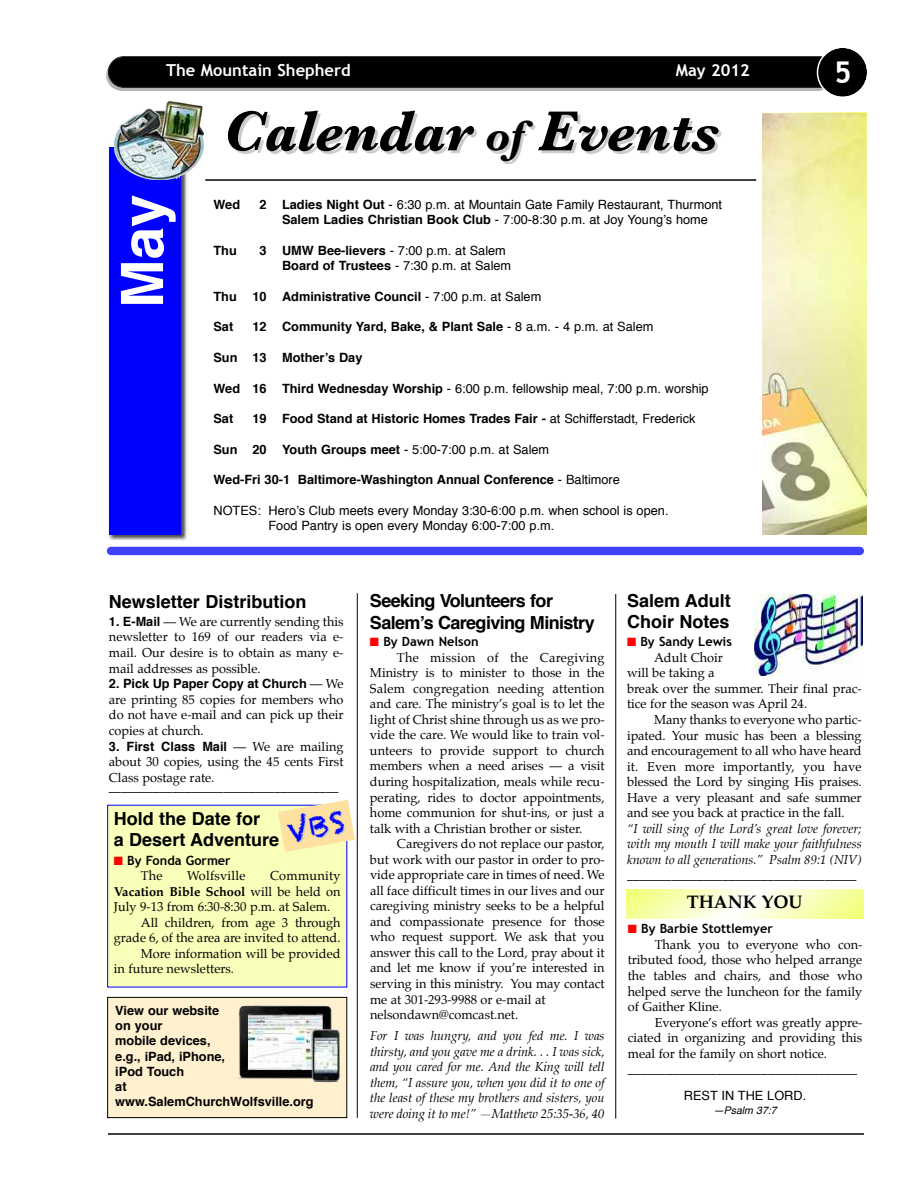
<style>
.page{position:relative;width:918px;height:1188px;background:#fff}
.page>*{position:absolute;margin:0;border:0;box-sizing:border-box;transform-origin:0 0}
.t1{font:italic 700 58.5px "Baskerville";letter-spacing:-.005em;color:#000}
.t2{font:700 58.5px "Helvetica";color:#fff}
.t3{font:700 30px "Trebuchet MS";color:#fff}
.t4{font:700 18px/21.6px "Helvetica";color:#000}
.t5{font:700 18px/21.6px "Helvetica";letter-spacing:-.035em;color:#000}
.t6{font:700 18px "Palatino";color:#000}
.t7{font:700 16.5px "Trebuchet MS";color:#fff}
.t8{font:12.75px/15.6px "Palatino";color:#000;text-align:justify}
.t9{font:12.75px/15.3px "Helvetica";color:#000}
.t10{font:700 12.75px/15.3px "Helvetica";color:#000}
.t11{font:italic 12.75px/15.6px "Palatino";letter-spacing:-.005em;color:#000;text-align:justify}
.t12{font:700 12.75px "Trebuchet MS";color:#000}
.t13{font:700 12.75px "Palatino";color:#000}
.t14{font:12.75px "Palatino";letter-spacing:.02em;color:#000}
.t15{font:italic 10.5px "Helvetica";color:#000}
.s1{font-size:45px}
.s2{font-weight:700}
.s3{font-weight:400}
.s4{font-family:"Helvetica";font-weight:700}
.s5{font-family:"Palatino";font-weight:400}
.s6{color:#f00}
</style>
<div class="page">
<div style="left:106px;top:59px;width:728px;height:32px;background:#b3b3b3;border-radius:16px"></div>
<div style="left:109px;top:57px;width:726px;height:30px;background:#000;border-radius:15px"></div>
<div style="left:108px;top:56px;width:727px;height:32px;border:2px solid #000;border-radius:16px"></div>
<svg style="left:817px;top:48px;width:50px;height:49px"></svg>
<hr style="left:108px;top:1133px;width:756px;height:2px;background:#000">
<hr style="left:205px;top:179px;width:551px;height:2px;background:#000">
<img style="left:109px;top:179px;width:79px;height:362px">
<div style="left:109px;top:147px;width:72px;height:387px;background:#00f"></div>
<img style="left:114px;top:100px;width:90px;height:79px">
<img style="left:763px;top:113px;width:103px;height:421px">
<hr style="left:357px;top:593px;width:1px;height:525px;background:#000">
<hr style="left:615px;top:594px;width:1px;height:525px;background:#000">
<div style="left:107px;top:547px;width:757px;height:8px;background:#4040ff;border-radius:4px"></div>
<div style="left:108px;top:805px;width:239px;height:182px;background:#f8ffb9"></div>
<div style="left:108px;top:997px;width:239px;height:121px;background:#fff0d0"></div>
<div style="left:107px;top:997px;width:240px;height:121px;border:1px solid #000"></div>
<img style="left:236px;top:1005px;width:104px;height:77px">
<svg style="left:626px;top:889px;width:237px;height:29px;background:#f8ffbf"></svg>
<img style="left:755px;top:594px;width:108px;height:81px">
<svg style="left:278px;top:800px;width:77px;height:52px"></svg>
<p class="t7" style="left:166px;top:61px;width:186px">The Mountain Shepherd</p>
<p class="t7" style="left:676px;top:61px;width:76px">May 2012</p>
<h2 class="t3" style="left:834px;top:54px;width:19px">5</h2>
<h1 class="t1" style="left:223px;top:99px;width:498px">Calendar <span class="s1">of</span> Events</h1>
<h1 class="t2" style="left:118px;top:308px;width:115px;rotate:-90deg">May</h1>
<p class="t10" style="left:213px;top:198px;width:28px">Wed</p>
<p class="t9" style="left:282px;top:198px;width:442px;text-indent:-23px"><span class="s2">2 Ladies Night Out</span> - 6:30 p.m. at Mountain Gate Family Restaurant, Thurmont <span class="s2">salem Ladies Christian Book Club</span> - 7:00-8:30 p.m. at Joy Young’s home</p>
<p class="t10" style="left:213px;top:244px;width:25px">Thu</p>
<p class="t9" style="left:282px;top:244px;width:231px;text-indent:-23px"><span class="s2">3 UMW Bee-lievers</span> - 7:00 p.m. at Salem<br><span class="s2">Board of Trustees</span> - 7:30 p.m. at Salem</p>
<p class="t10" style="left:213px;top:290px;width:329px">Thu 10 Administrative Council <span class="s3">- 7:00 p.m. at Salem</span></p>
<p class="t10" style="left:213px;top:320px;width:21px">sat</p>
<p class="t10" style="left:252px;top:320px;width:402px">12 Community yard, Bake, &amp; Plant sale <span class="s3">- 8 a.m. - 4 p.m. at Salem</span></p>
<p class="t10" style="left:213px;top:351px;width:150px">sun 13 Mother’s day</p>
<p class="t9" style="left:213px;top:382px;width:497px"><span class="s2">Wed 16 Third Wednesday Worship</span> - 6:00 p.m. fellowship meal, 7:00 p.m. worship</p>
<p class="t10" style="left:213px;top:412px;width:21px">sat</p>
<p class="t10" style="left:252px;top:412px;width:445px">19 Food stand at Historic Homes Trades Fair - <span class="s3">at Schifferstadt, Frederick</span></p>
<p class="t9" style="left:213px;top:443px;width:337px"><span class="s2">sun 20 youth Groups meet</span> - 5:00-7:00 p.m. at Salem</p>
<p class="t10" style="left:213px;top:473px;width:408px">Wed-Fri 30-1 Baltimore-Washington Annual Conference <span class="s3">- Baltimore</span></p>
<p class="t9" style="left:268px;top:504px;width:402px;text-indent:-55px">NOTES: Hero’s Club meets every Monday 3:30-6:00 p.m. when school is open.<br>Food Pantry is open every Monday 6:00-7:00 p.m.</p>
<h3 class="t4" style="left:109px;top:592px;width:199px">Newsletter distribution</h3>
<p class="t8" style="left:109px;top:615px;width:236px"><span class="s4">1. e-Mail</span> — We are currently sending this newsletter to 169 of our readers via e&shy;mail. Our desire is to obtain as many e&shy;mail addresses as possible.</p>
<p class="t10" style="left:109px;top:677px;width:236px">2. Pick Up Paper Copy at Church <span class="s5">— We</span></p>
<p class="t8" style="left:109px;top:693px;width:236px">are printing 85 copies for members who do not have e-mail and can pick up their copies at church.</p>
<p class="t10" style="left:109px;top:740px;width:236px">3. First Class Mail <span class="s5">— We are mailing</span></p>
<p class="t8" style="left:109px;top:755px;width:236px">about 30 copies, using the 45 cents First<br>Class postage rate.</p>
<p class="t8" style="left:109px;top:779px;width:231px">____________________________________</p>
<h3 class="t4" style="left:114px;top:809px;width:167px">Hold the date for<br>a desert Adventure</h3>
<p class="t12" style="left:114px;top:853px;width:118px"><span class="s6">■</span> By Fonda Gormer</p>
<p class="t8" style="left:141px;top:869px;width:23px">The</p>
<p class="t14" style="left:187px;top:870px;width:60px">Wolfsville</p>
<p class="t14" style="left:270px;top:870px;width:72px">Community</p>
<p class="t13" style="left:114px;top:885px;width:228px">Vacation Bible School <span class="s3">will be held on</span></p>
<p class="t8" style="left:114px;top:900px;width:218px">July 9-13 from 6:30-8:30 p.m. at Salem.</p>
<p class="t8" style="left:141px;top:915px;width:201px">All children, from age 3 through</p>
<p class="t8" style="left:114px;top:931px;width:228px">grade 6, of the area are invited to attend.</p>
<p class="t8" style="left:141px;top:947px;width:201px">More information will be provided</p>
<p class="t8" style="left:114px;top:962px;width:122px">in future newsletters.</p>
<p class="t10" style="left:115px;top:1004px;width:200px">View our website<br>on your<br>mobile devices,<br>e.g., iPad, iPhone,<br>iPod Touch<br>at www.salemChurchWolfsville.org</p>
<h3 class="t5" style="left:370px;top:591px;width:226px">seeking Volunteers for salem’s Caregiving Ministry</h3>
<p class="t12" style="left:370px;top:634px;width:110px"><span class="s6">■</span> By Dawn Nelson</p>
<p class="t8" style="left:370px;top:650px;width:236px;text-indent:27px">The mission of the Caregiving Ministry is to minister to those in the Salem congregation needing attention and care. The ministry’s goal is to let the light of Christ shine through us as we pro&shy;vide the care. We would like to train vol&shy;unteers to provide support to church members when a need arises — a visit during hospitalization, meals while recu&shy;perating, rides to doctor appointments, home communion for shut-ins, or just a talk with a Christian brother or sister.</p>
<p class="t8" style="left:370px;top:837px;width:236px;text-align:left;text-indent:27px">Caregivers do not replace our pastor, but work with our pastor in order to pro&shy;vide appropriate care in times of need. We all face difficult times in our lives and our caregiving ministry seeks to be a helpful and compassionate presence for those who request support. We ask that you answer this call to the Lord, pray about it and let me know if you’re interested in serving in this ministry. You may contact me at 301-293-9988 or e-mail at nelsondawn@comcast.net.</p>
<p class="t11" style="left:370px;top:1029px;width:236px">For I was hungry, and you fed me. I was thirsty, and you gave me a drink. . . I was sick, and you cared for me. And the King will tell them, “I assure you, when you did it to one of the least of these my brothers and sisters, you were doing it to me!” —Matthew 25:35-36, 40</p>
<h3 class="t4" style="left:627px;top:591px;width:105px">salem Adult<br>Choir Notes</h3>
<p class="t12" style="left:627px;top:634px;width:106px"><span class="s6">■</span> By Sandy Lewis</p>
<p class="t8" style="left:627px;top:651px;width:236px;text-align:left;text-indent:27px">Adult Choir<br>will be taking a<br>break over the summer. Their final prac&shy;tice for the season was April 24.</p>
<p class="t8" style="left:627px;top:713px;width:236px;text-indent:27px">Many thanks to everyone who partic&shy;ipated. Your music has been a blessing and encouragement to all who have heard it. Even more importantly, you have blessed the Lord by singing His praises.<br>Have a very pleasant and safe summer and see you back at practice in the fall.</p>
<p class="t11" style="left:627px;top:822px;width:236px">“I will sing of the Lord’s great love forever; with my mouth I will make your faithfulness known to all generations.” Psalm 89:1 (NIV)</p>
<p class="t8" style="left:627px;top:868px;width:231px">____________________________________</p>
<h3 class="t6" style="left:687px;top:893px;width:117px">THANK YOU</h3>
<p class="t12" style="left:628px;top:921px;width:147px"><span class="s6">■</span> By Barbie Stottlemyer</p>
<p class="t8" style="left:628px;top:938px;width:236px;text-indent:27px">Thank you to everyone who con&shy;tributed food, those who helped arrange the tables and chairs, and those who helped serve the luncheon for the family of Gaither Kline.</p>
<p class="t8" style="left:628px;top:1015px;width:236px;text-align:left;text-indent:27px">Everyone’s effort was greatly appre&shy;ciated in organizing and providing this meal for the family on short notice. ____________________________________</p>
<p class="t9" style="left:684px;top:1089px;width:124px">REST IN THE LORD.</p>
<p class="t15" style="left:713px;top:1106px;width:65px">—Psalm 37:7</p>
</div>
